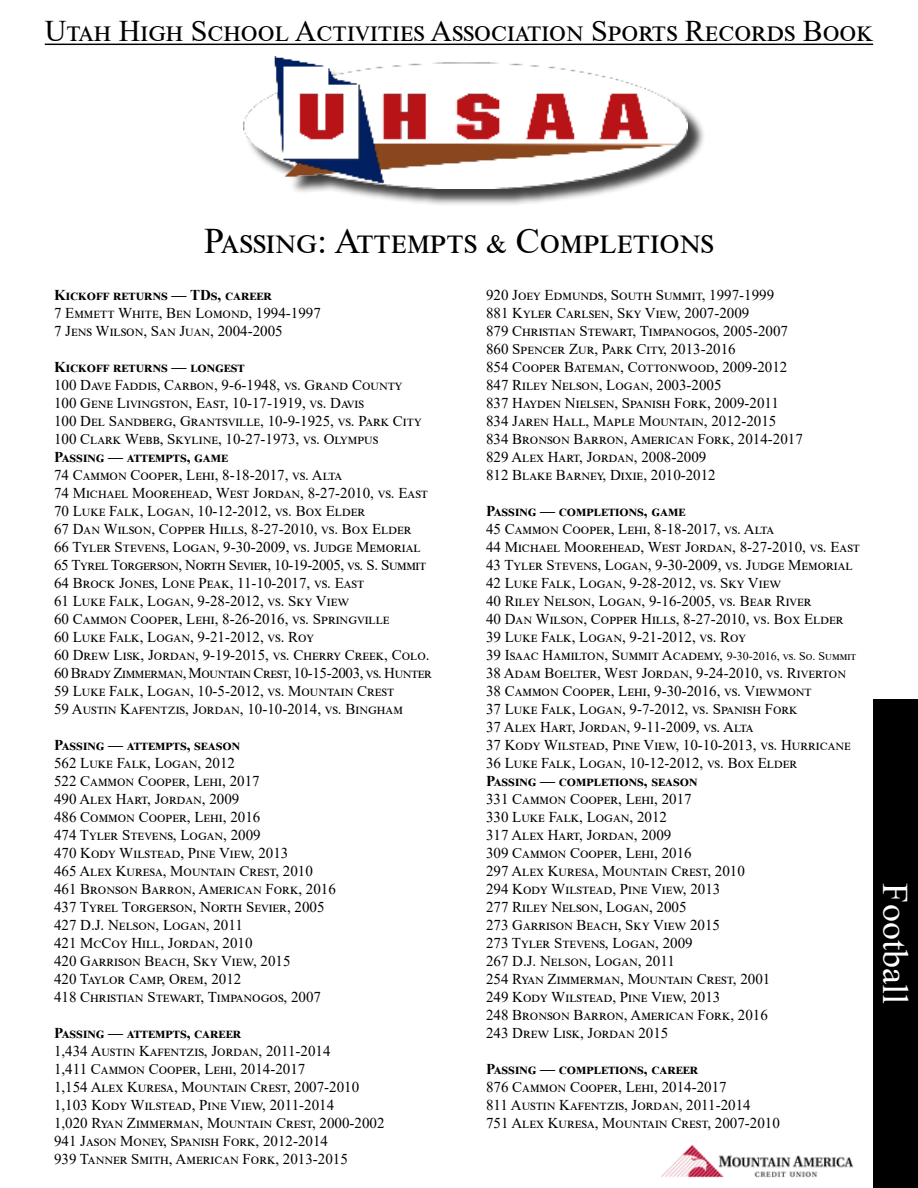
<style>
.page{position:relative;width:918px;height:1188px;background:#fff}
.page>*{position:absolute;margin:0;border:0;box-sizing:border-box;transform-origin:0 0}
.t1{font:36px "Times New Roman";color:#000}
.t2{font:36px "Times New Roman";color:#fff}
.t3{font:30px "Times New Roman";color:#000}
.t4{font:15px/18px "Times New Roman";color:#000}
.t5{font:700 15px "Times New Roman";color:#000}
.s1{font-size:12px}
</style>
<div class="page">
<hr style="left:45px;top:44px;width:828px;height:1px;background:#000">
<div style="left:245px;top:60px;width:461px;height:147px;background:#000;opacity:.75"></div>
<img style="left:243px;top:57px;width:445px;height:131px">
<img style="left:661px;top:1144px;width:193px;height:34px">
<div style="left:873px;top:699px;width:45px;height:489px;background:#000"></div>
<h2 class="t3" style="left:45px;top:10px;width:830px">Utah High School Activities Association Sports Records Book</h2>
<h1 class="t1" style="left:204px;top:215px;width:511px">Passing: Attempts &amp; Completions</h1>
<p class="t5" style="left:54px;top:284px;width:220px">Kickoff returns — TDs, career</p>
<p class="t4" style="left:54px;top:303px;width:268px">7 Emmett White, Ben Lomond, 1994-1997<br>7 Jens Wilson, San Juan, 2004-2005</p>
<p class="t5" style="left:54px;top:356px;width:192px">Kickoff returns — longest</p>
<p class="t4" style="left:54px;top:375px;width:369px">100 Dave Faddis, Carbon, 9-6-1948, vs. Grand County 100 Gene Livingston, East, 10-17-1919, vs. Davis<br>100 Del Sandberg, Grantsville, 10-9-1925, vs. Park City 100 Clark Webb, Skyline, 10-27-1973, vs. Olympus</p>
<p class="t5" style="left:54px;top:446px;width:176px">Passing — attempts, game</p>
<p class="t4" style="left:54px;top:465px;width:377px">74 Cammon Cooper, Lehi, 8-18-2017, vs. Alta<br>74 Michael Moorehead, West Jordan, 8-27-2010, vs. East 70 Luke Falk, Logan, 10-12-2012, vs. Box Elder<br>67 Dan Wilson, Copper Hills, 8-27-2010, vs. Box Elder<br>66 Tyler Stevens, Logan, 9-30-2009, vs. Judge Memorial 65 Tyrel Torgerson, North Sevier, 10-19-2005, vs. S. Summit 64 Brock Jones, Lone Peak, 11-10-2017, vs. East<br>61 Luke Falk, Logan, 9-28-2012, vs. Sky View<br>60 Cammon Cooper, Lehi, 8-26-2016, vs. Springville<br>60 Luke Falk, Logan, 9-21-2012, vs. Roy<br>60 Drew Lisk, Jordan, 9-19-2015, vs. Cherry Creek, Colo.<br>60 Brady Zimmerman, Mountain Crest, 10-15-2003, vs. Hunter 59 Luke Falk, Logan, 10-5-2012, vs. Mountain Crest<br>59 Austin Kafentzis, Jordan, 10-10-2014, vs. Bingham</p>
<p class="t5" style="left:54px;top:734px;width:188px">Passing — attempts, season</p>
<p class="t4" style="left:54px;top:753px;width:283px">562 Luke Falk, Logan, 2012<br>522 Cammon Cooper, Lehi, 2017<br>490 Alex Hart, Jordan, 2009<br>486 Common Cooper, Lehi, 2016<br>474 Tyler Stevens, Logan, 2009<br>470 Kody Wilstead, Pine View, 2013<br>465 Alex Kuresa, Mountain Crest, 2010<br>461 Bronson Barron, American Fork, 2016<br>437 Tyrel Torgerson, North Sevier, 2005<br>427 D.J. Nelson, Logan, 2011<br>421 McCoy Hill, Jordan, 2010<br>420 Garrison Beach, Sky View, 2015<br>420 Taylor Camp, Orem, 2012<br>418 Christian Stewart, Timpanogos, 2007</p>
<p class="t5" style="left:54px;top:1022px;width:189px">Passing — attempts, career</p>
<p class="t4" style="left:54px;top:1041px;width:332px">1,434 Austin Kafentzis, Jordan, 2011-2014<br>1,411 Cammon Cooper, Lehi, 2014-2017<br>1,154 Alex Kuresa, Mountain Crest, 2007-2010<br>1,103 Kody Wilstead, Pine View, 2011-2014<br>1,020 Ryan Zimmerman, Mountain Crest, 2000-2002<br>941 Jason Money, Spanish Fork, 2012-2014<br>939 Tanner Smith, American Fork, 2013-2015</p>
<p class="t4" style="left:486px;top:286px;width:318px">920 Joey Edmunds, South Summit, 1997-1999<br>881 Kyler Carlsen, Sky View, 2007-2009<br>879 Christian Stewart, Timpanogos, 2005-2007<br>860 Spencer Zur, Park City, 2013-2016<br>854 Cooper Bateman, Cottonwood, 2009-2012<br>847 Riley Nelson, Logan, 2003-2005<br>837 Hayden Nielsen, Spanish Fork, 2009-2011<br>834 Jaren Hall, Maple Mountain, 2012-2015<br>834 Bronson Barron, American Fork, 2014-2017<br>829 Alex Hart, Jordan, 2008-2009<br>812 Blake Barney, Dixie, 2010-2012</p>
<p class="t5" style="left:486px;top:500px;width:201px">Passing — completions, game</p>
<p class="t4" style="left:486px;top:520px;width:376px">45 Cammon Cooper, Lehi, 8-18-2017, vs. Alta<br>44 Michael Moorehead, West Jordan, 8-27-2010, vs. East 43 Tyler Stevens, Logan, 9-30-2009, vs. Judge Memorial 42 Luke Falk, Logan, 9-28-2012, vs. Sky View<br>40 Riley Nelson, Logan, 9-16-2005, vs. Bear River<br>40 Dan Wilson, Copper Hills, 8-27-2010, vs. Box Elder<br>39 Luke Falk, Logan, 9-21-2012, vs. Roy<br>39 Isaac Hamilton, Summit Academy, <span class="s1">9-30-2016, vs. So. Summit </span>38 Adam Boelter, West Jordan, 9-24-2010, vs. Riverton 38 Cammon Cooper, Lehi, 9-30-2016, vs. Viewmont<br>37 Luke Falk, Logan, 9-7-2012, vs. Spanish Fork<br>37 Alex Hart, Jordan, 9-11-2009, vs. Alta<br>37 Kody Wilstead, Pine View, 10-10-2013, vs. Hurricane 36 Luke Falk, Logan, 10-12-2012, vs. Box Elder</p>
<p class="t5" style="left:486px;top:770px;width:213px">Passing — completions, season</p>
<p class="t4" style="left:486px;top:790px;width:286px">331 Cammon Cooper, Lehi, 2017<br>330 Luke Falk, Logan, 2012<br>317 Alex Hart, Jordan, 2009<br>309 Cammon Cooper, Lehi, 2016<br>297 Alex Kuresa, Mountain Crest, 2010<br>294 Kody Wilstead, Pine View, 2013<br>277 Riley Nelson, Logan, 2005<br>273 Garrison Beach, Sky View 2015<br>273 Tyler Stevens, Logan, 2009<br>267 D.J. Nelson, Logan, 2011<br>254 Ryan Zimmerman, Mountain Crest, 2001<br>249 Kody Wilstead, Pine View, 2013<br>248 Bronson Barron, American Fork, 2016<br>243 Drew Lisk, Jordan 2015</p>
<p class="t5" style="left:486px;top:1058px;width:214px">Passing — completions, career</p>
<p class="t4" style="left:486px;top:1078px;width:295px">876 Cammon Cooper, Lehi, 2014-2017<br>811 Austin Kafentzis, Jordan, 2011-2014<br>751 Alex Kuresa, Mountain Crest, 2007-2010</p>
<h1 class="t2" style="left:920px;top:883px;width:122px;rotate:90deg">Football</h1>
</div>
